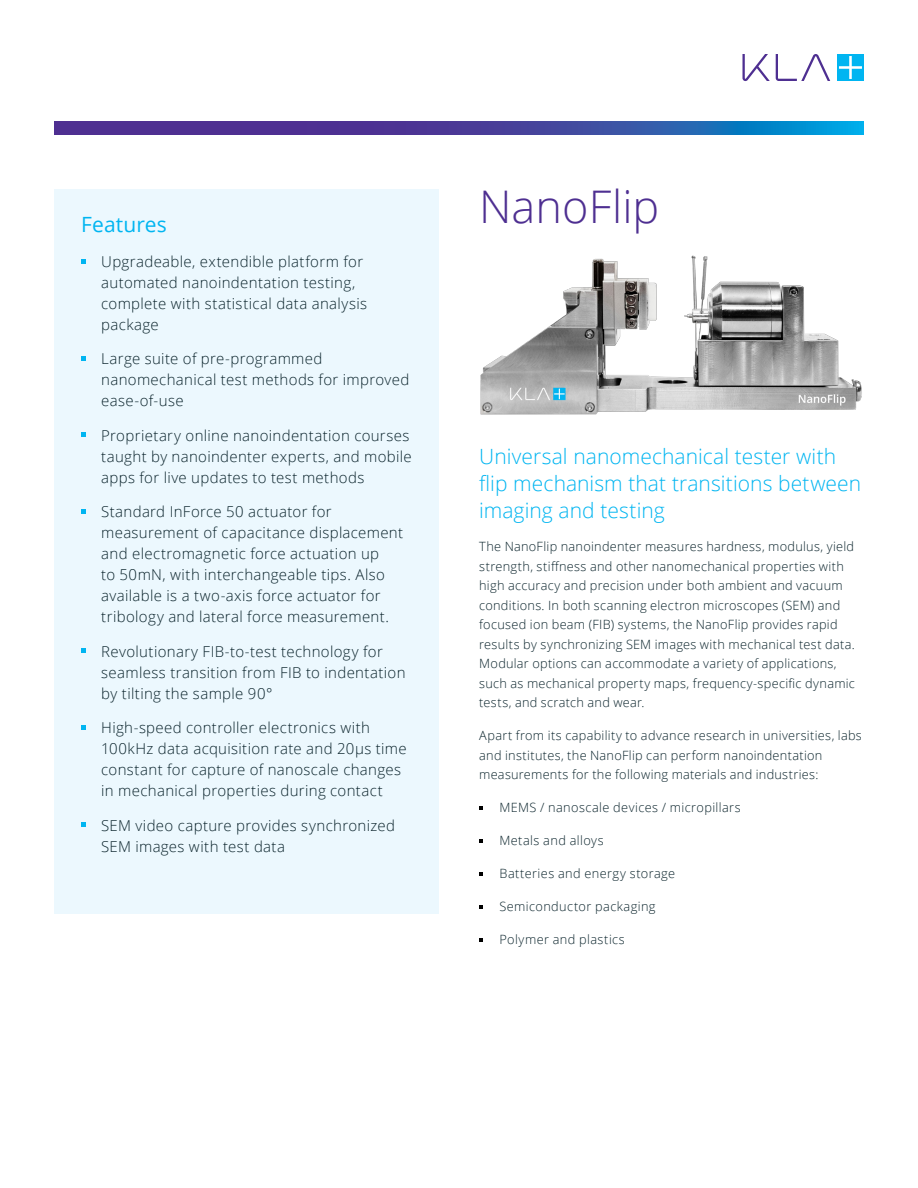
<style>
.page{position:relative;width:918px;height:1188px;background:#fff}
.page>*{position:absolute;margin:0;border:0;box-sizing:border-box;transform-origin:0 0}
.t1{font:300 45px "Open Sans";color:#4e2f91}
.t2{font:300 21px/27px "Open Sans";letter-spacing:.005em;color:#00b5f1}
.t3{font:21px "Open Sans";letter-spacing:.005em;color:#00b5f1}
.t4{font:300 15px/21px "Open Sans";letter-spacing:.025em;color:#0b242c}
.t5{font:300 12.75px/19.5px "Open Sans";letter-spacing:.02em;color:#0b242c}
.s1{color:#00b5f1}
</style>
<div class="page">
<svg style="left:54px;top:122px;width:810px;height:13px;background:#3a4ba2"></svg>
<svg style="left:776px;top:54px;width:54px;height:27px"></svg>
<svg style="left:742px;top:54px;width:28px;height:27px"></svg>
<div style="left:837px;top:54px;width:27px;height:27px;background:#00b5f1"></div>
<svg style="left:839px;top:56px;width:23px;height:23px"></svg>
<div style="left:54px;top:189px;width:385px;height:724px;background:#ecf8fe"></div>
<svg style="left:82px;top:259px;width:4px;height:4px"></svg>
<svg style="left:82px;top:356px;width:4px;height:5px"></svg>
<svg style="left:82px;top:433px;width:4px;height:4px"></svg>
<svg style="left:82px;top:509px;width:4px;height:5px"></svg>
<svg style="left:82px;top:649px;width:4px;height:4px"></svg>
<svg style="left:82px;top:725px;width:4px;height:5px"></svg>
<svg style="left:82px;top:823px;width:4px;height:4px"></svg>
<img style="left:480px;top:256px;width:382px;height:159px">
<svg style="left:479px;top:806px;width:4px;height:4px"></svg>
<svg style="left:479px;top:839px;width:4px;height:4px"></svg>
<svg style="left:479px;top:872px;width:4px;height:4px"></svg>
<svg style="left:479px;top:905px;width:4px;height:4px"></svg>
<svg style="left:479px;top:938px;width:4px;height:4px"></svg>
<h2 class="t3" style="left:81px;top:210px;width:87px">Features</h2>
<p class="t4" style="left:101px;top:250px;width:267px;text-indent:-20px"><span class="s1">•</span> Upgradeable, extendible platform for automated nanoindentation testing, complete with statistical data analysis package</p>
<p class="t4" style="left:101px;top:348px;width:310px;text-indent:-20px"><span class="s1">•</span> Large suite of pre-programmed nanomechanical test methods for improved ease-of-use</p>
<p class="t4" style="left:101px;top:424px;width:312px;text-indent:-20px"><span class="s1">•</span> Proprietary online nanoindentation courses taught by nanoindenter experts, and mobile apps for live updates to test methods</p>
<p class="t4" style="left:101px;top:501px;width:303px;text-indent:-20px"><span class="s1">•</span> Standard InForce 50 actuator for measurement of capacitance displacement and electromagnetic force actuation up<br>to 50mN, with interchangeable tips. Also available is a two-axis force actuator for tribology and lateral force measurement.</p>
<p class="t4" style="left:101px;top:640px;width:306px;text-indent:-20px"><span class="s1">•</span> Revolutionary FIB-to-test technology for seamless transition from FIB to indentation by tilting the sample 90°</p>
<p class="t4" style="left:101px;top:717px;width:307px;text-indent:-20px"><span class="s1">•</span> High-speed controller electronics with 100kHz data acquisition rate and 20µs time constant for capture of nanoscale changes in mechanical properties during contact</p>
<p class="t4" style="left:101px;top:814px;width:295px;text-indent:-20px"><span class="s1">•</span> SEM video capture provides synchronized<br>SEM images with test data</p>
<h1 class="t1" style="left:479px;top:176px;width:182px">NanoFlip</h1>
<h2 class="t2" style="left:479px;top:443px;width:383px">Universal nanomechanical tester with flip mechanism that transitions between imaging and testing</h2>
<p class="t5" style="left:479px;top:537px;width:377px">The NanoFlip nanoindenter measures hardness, modulus, yield strength, stiffness and other nanomechanical properties with high accuracy and precision under both ambient and vacuum conditions. In both scanning electron microscopes (SEM) and focused ion beam (FIB) systems, the NanoFlip provides rapid results by synchronizing SEM images with mechanical test data.<br>Modular options can accommodate a variety of applications, such as mechanical property maps, frequency-specific dynamic tests, and scratch and wear.</p>
<p class="t5" style="left:479px;top:726px;width:384px">Apart from its capability to advance research in universities, labs and institutes, the NanoFlip can perform nanoindentation measurements for the following materials and industries:</p>
<p class="t5" style="left:479px;top:797px;width:263px"><span class="s1">•</span> MEMS / nanoscale devices / micropillars</p>
<p class="t5" style="left:479px;top:830px;width:126px"><span class="s1">•</span> Metals and alloys</p>
<p class="t5" style="left:479px;top:863px;width:197px"><span class="s1">•</span> Batteries and energy storage</p>
<p class="t5" style="left:479px;top:896px;width:178px"><span class="s1">•</span> Semiconductor packaging</p>
<p class="t5" style="left:479px;top:929px;width:147px"><span class="s1">•</span> Polymer and plastics</p>
</div>
